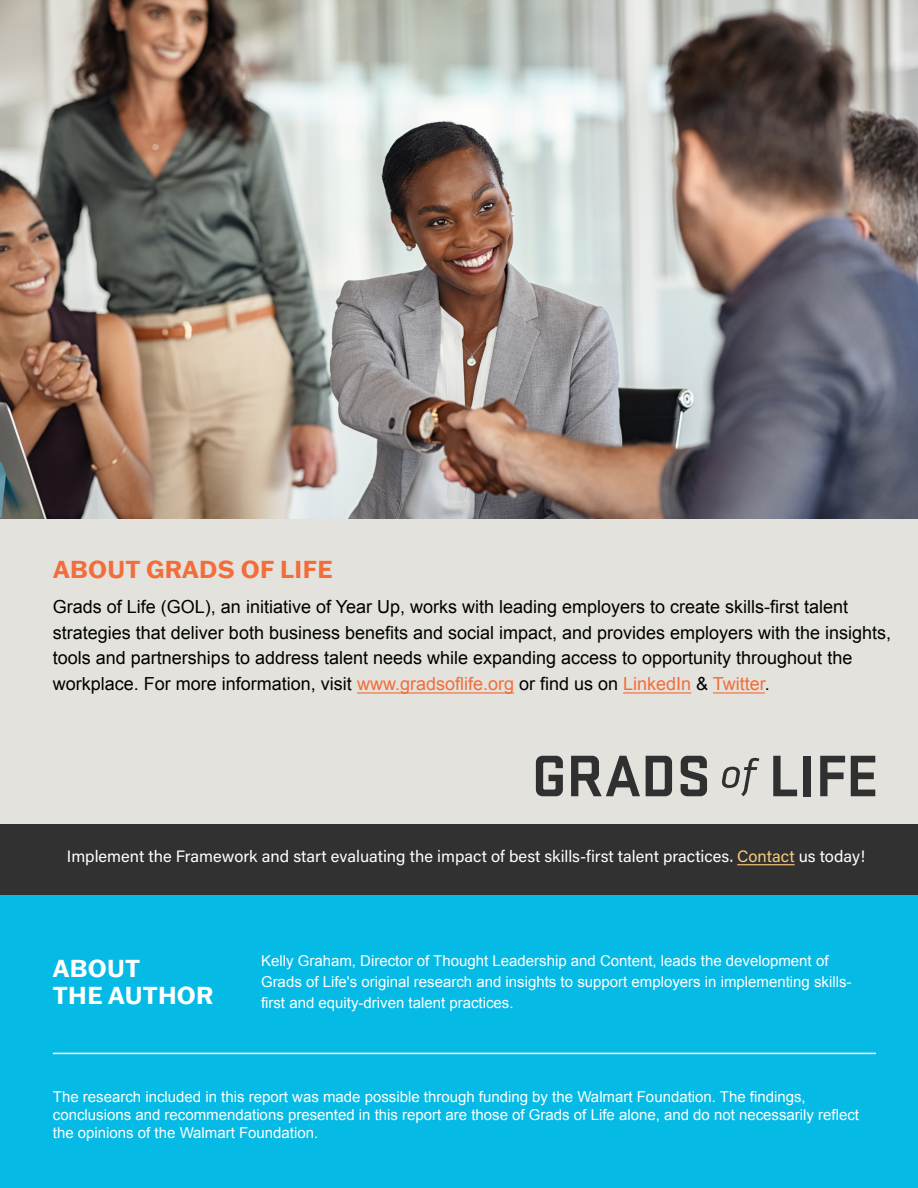
<style>
.page{position:relative;width:918px;height:1188px;background:#05bbe5}
.page>*{position:absolute;margin:0;border:0;box-sizing:border-box;transform-origin:0 0}
.t1{font:700 24px "Franklin Gothic ATF";letter-spacing:.01em;color:#f36d3a}
.t2{font:700 24px/27.8px "Franklin Gothic ATF";letter-spacing:.01em;color:#fff}
.t3{font:18px/25.5px "Arial";color:#000}
.t4{font:16.5px "Acumin Pro";color:#fff}
.t5{font:15px/21px "Arial";color:#fff}
.s1{color:#f36d3a}
.s2{color:#fbcb7b}
</style>
<div class="page">
<div style="left:0;top:823px;width:918px;height:72px;background:#313131"></div>
<img style="left:0;top:0;width:918px;height:519px">
<div style="left:0;top:519px;width:918px;height:304px;background:#e3e2dc"></div>
<hr style="left:357px;top:692px;width:157px;height:2px;background:#f36d3a">
<hr style="left:623px;top:692px;width:68px;height:2px;background:#f36d3a">
<hr style="left:713px;top:692px;width:52px;height:2px;background:#f36d3a">
<hr style="left:737px;top:864px;width:58px;height:1px;background:#fbcb7b">
<svg style="left:536px;top:756px;width:27px;height:40px"></svg>
<svg style="left:571px;top:756px;width:69px;height:40px"></svg>
<svg style="left:646px;top:756px;width:26px;height:40px"></svg>
<svg style="left:681px;top:756px;width:26px;height:40px"></svg>
<svg style="left:773px;top:756px;width:24px;height:40px"></svg>
<div style="left:804px;top:756px;width:7px;height:40px;background:#313031"></div>
<svg style="left:820px;top:756px;width:25px;height:40px"></svg>
<svg style="left:851px;top:756px;width:24px;height:40px"></svg>
<svg style="left:721px;top:758px;width:38px;height:38px"></svg>
<hr style="left:53px;top:1053px;width:823px;height:1px;background:#fff">
<h1 class="t1" style="left:53px;top:553px;width:281px">ABOUT GRADS OF LIFE</h1>
<p class="t3" style="left:53px;top:595px;width:840px">Grads of Life (GOL), an initiative of Year Up, works with leading employers to create skills-first talent strategies that deliver both business benefits and social impact, and provides employers with the insights, tools and partnerships to address talent needs while expanding access to opportunity throughout the workplace. For more information, visit <span class="s1">www.gradsoflife.org</span> or find us on <span class="s1">LinkedIn</span> &amp; <span class="s1">Twitter</span>.</p>
<p class="t4" style="left:67px;top:845px;width:800px">Implement the Framework and start evaluating the impact of best skills-first talent practices. <span class="s2">Contact</span> us today!</p>
<h1 class="t2" style="left:53px;top:953px;width:162px">ABOUT<br>THE AUTHOR</h1>
<p class="t5" style="left:261px;top:951px;width:592px">Kelly Graham, Director of Thought Leadership and Content, leads the development of<br>Grads of Life's original research and insights to support employers in implementing skills&shy;first and equity-driven talent practices.</p>
<p class="t5" style="left:53px;top:1088px;width:808px;line-height:18px">The research included in this report was made possible through funding by the Walmart Foundation. The findings, conclusions and recommendations presented in this report are those of Grads of Life alone, and do not necessarily reflect the opinions of the Walmart Foundation.</p>
</div>
